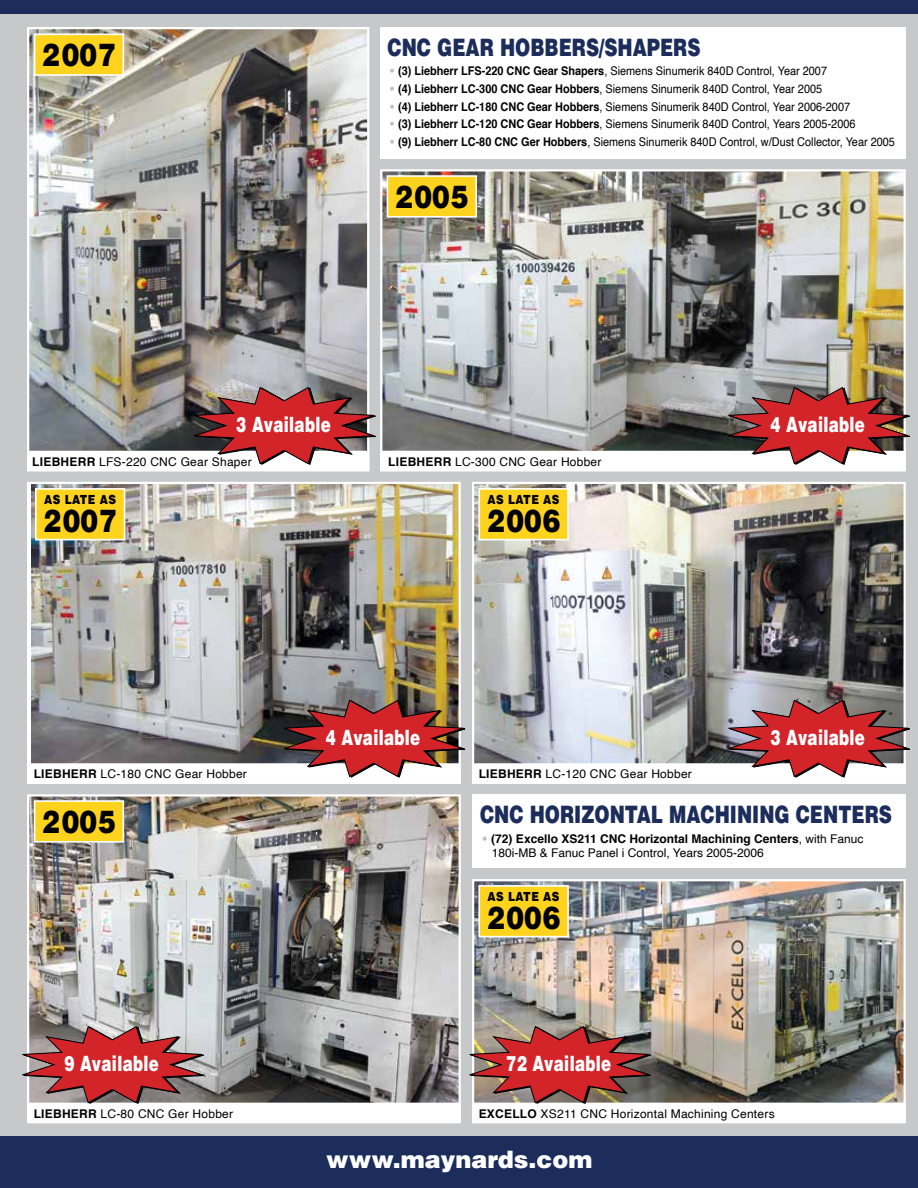
<style>
.page{position:relative;width:918px;height:1188px;background:#c6c8ca}
.page>*{position:absolute;margin:0;border:0;box-sizing:border-box;transform-origin:0 0}
.t1{font:900 31.5px "Helvetica";letter-spacing:.04em;color:#000;scale:.84 1}
.t2{font:900 24px "Helvetica";color:#1c2d5c;scale:.76 1}
.t3{font:900 24px "Helvetica";color:#fff}
.t4{font:900 21px "Helvetica";letter-spacing:.02em;color:#fff;scale:.72 1}
.t5{font:900 12.6px "Helvetica";letter-spacing:.04em;color:#000;scale:.84 1}
.t6{font:12px "Helvetica";color:#000;scale:.91 1}
.t7{font:12px "Helvetica";letter-spacing:.02em;color:#000}
.t8{font:12px/14.4px "Helvetica";color:#000}
.s1{font-weight:900;color:#bcbec0}
.s2{font-weight:700}
</style>
<div class="page">
<div style="left:0;top:1137px;width:918px;height:51px;background:#1c2d5c"></div>
<hr style="left:917px;top:0;width:1px;height:1188px;background:#c6c8ca">
<div style="left:0;top:0;width:918px;height:14px;background:#1c2d5c"></div>
<div style="left:380px;top:27px;width:526px;height:132px;background:#fff"></div>
<img style="left:30px;top:30px;width:336px;height:421px">
<div style="left:27px;top:27px;width:342px;height:444px;border:2px solid #fff"></div>
<div style="left:27px;top:451px;width:342px;height:20px;background:#fff"></div>
<img style="left:383px;top:172px;width:520px;height:279px">
<div style="left:380px;top:451px;width:526px;height:20px;background:#fff"></div>
<img style="left:31px;top:485px;width:427px;height:278px">
<div style="left:27px;top:482px;width:434px;height:302px;border:2px solid #fff"></div>
<div style="left:27px;top:763px;width:434px;height:21px;background:#fff;border:2px solid #fff"></div>
<img style="left:475px;top:485px;width:428px;height:278px">
<div style="left:472px;top:482px;width:434px;height:302px;border:2px solid #fff"></div>
<div style="left:472px;top:763px;width:434px;height:21px;background:#fff;border:2px solid #fff"></div>
<img style="left:30px;top:797px;width:428px;height:306px">
<div style="left:27px;top:794px;width:434px;height:329px;border:2px solid #fff"></div>
<div style="left:27px;top:1103px;width:434px;height:20px;background:#fff"></div>
<img style="left:475px;top:882px;width:428px;height:221px">
<div style="left:472px;top:879px;width:434px;height:244px;border:2px solid #fff"></div>
<div style="left:472px;top:1103px;width:434px;height:20px;background:#fff"></div>
<div style="left:473px;top:794px;width:433px;height:74px;background:#fff"></div>
<div style="left:34px;top:33px;width:90px;height:43px;background:#fed31e;border:2px solid #fff"></div>
<div style="left:34px;top:800px;width:90px;height:43px;background:#fed31e;border:2px solid #fff"></div>
<div style="left:387px;top:175px;width:90px;height:43px;background:#fed31e;border:2px solid #fff"></div>
<svg style="left:191px;top:387px;width:185px;height:78px"></svg>
<svg style="left:281px;top:699px;width:185px;height:79px"></svg>
<img style="left:469px;top:1026px;width:185px;height:78px">
<svg style="left:22px;top:1026px;width:185px;height:78px;background:#b25e61"></svg>
<svg style="left:725px;top:387px;width:185px;height:78px"></svg>
<svg style="left:725px;top:699px;width:185px;height:79px"></svg>
<div style="left:35px;top:488px;width:90px;height:52px;background:#fed31e;border:2px solid #fff"></div>
<div style="left:478px;top:488px;width:91px;height:52px;background:#fed31e;border:2px solid #fff"></div>
<div style="left:478px;top:885px;width:91px;height:52px;background:#fed31e;border:2px solid #fff"></div>
<h1 class="t1" style="left:42px;top:34px;width:89px">2007</h1>
<h2 class="t2" style="left:388px;top:31px;width:413px">CNC GEAR HOBBERS/SHAPERS</h2>
<p class="t6" style="left:390px;top:62px;width:482px"><span class="s1">•</span> <span class="s2">(3) Liebherr LFS-220 CNC Gear Shapers</span>, Siemens Sinumerik 840D Control, Year 2007</p>
<p class="t6" style="left:390px;top:80px;width:477px"><span class="s1">•</span> <span class="s2">(4) Liebherr LC-300 CNC Gear Hobbers</span>, Siemens Sinumerik 840D Control, Year 2005</p>
<p class="t6" style="left:390px;top:97px;width:508px"><span class="s1">•</span> <span class="s2">(4) Liebherr LC-180 CNC Gear Hobbers</span>, Siemens Sinumerik 840D Control, Year 2006-2007</p>
<p class="t6" style="left:390px;top:115px;width:514px"><span class="s1">•</span> <span class="s2">(3) Liebherr LC-120 CNC Gear Hobbers</span>, Siemens Sinumerik 840D Control, Years 2005-2006</p>
<p class="t6" style="left:390px;top:133px;width:557px"><span class="s1">•</span> <span class="s2">(9) Liebherr LC-80 CNC Ger Hobbers</span>, Siemens Sinumerik 840D Control, w/Dust Collector, Year 2005</p>
<h1 class="t1" style="left:395px;top:176px;width:89px">2005</h1>
<h3 class="t4" style="left:236px;top:411px;width:133px">3 Available</h3>
<h3 class="t4" style="left:770px;top:411px;width:133px">4 Available</h3>
<p class="t7" style="left:32px;top:452px;width:221px"><span class="s2">LIEBHERR</span> LFS-220 CNC Gear Shaper</p>
<p class="t7" style="left:388px;top:452px;width:215px"><span class="s2">LIEBHERR</span> LC-300 CNC Gear Hobber</p>
<p class="t5" style="left:44px;top:491px;width:87px">AS LATE AS</p>
<h1 class="t1" style="left:43px;top:500px;width:89px">2007</h1>
<p class="t5" style="left:488px;top:491px;width:87px">AS LATE AS</p>
<h1 class="t1" style="left:487px;top:500px;width:89px">2006</h1>
<h3 class="t4" style="left:326px;top:724px;width:133px">4 Available</h3>
<p class="t7" style="left:34px;top:765px;width:215px"><span class="s2">LIEBHERR</span> LC-180 CNC Gear Hobber</p>
<p class="t7" style="left:479px;top:765px;width:215px"><span class="s2">LIEBHERR</span> LC-120 CNC Gear Hobber</p>
<h3 class="t4" style="left:770px;top:724px;width:133px">3 Available</h3>
<h1 class="t1" style="left:42px;top:801px;width:89px">2005</h1>
<h2 class="t2" style="left:480px;top:799px;width:544px">CNC HORIZONTAL MACHINING CENTERS</h2>
<p class="t8" style="left:492px;top:832px;width:373px;text-indent:-10px"><span class="s1">•</span> <span class="s2">(72) Excello XS211 CNC Horizontal Machining Centers</span>, with Fanuc<br>180i-MB &amp; Fanuc Panel i Control, Years 2005-2006</p>
<p class="t5" style="left:488px;top:888px;width:87px">AS LATE AS</p>
<h1 class="t1" style="left:487px;top:897px;width:89px">2006</h1>
<h3 class="t4" style="left:64px;top:1050px;width:133px">9 Available</h3>
<h3 class="t4" style="left:506px;top:1050px;width:147px">72 Available</h3>
<p class="t7" style="left:34px;top:1104px;width:201px"><span class="s2">LIEBHERR</span> LC-80 CNC Ger Hobber</p>
<p class="t7" style="left:479px;top:1104px;width:297px"><span class="s2">EXCELLO</span> XS211 CNC Horizontal Machining Centers</p>
<h2 class="t3" style="left:326px;top:1144px;width:268px">www.maynards.com</h2>
</div>
